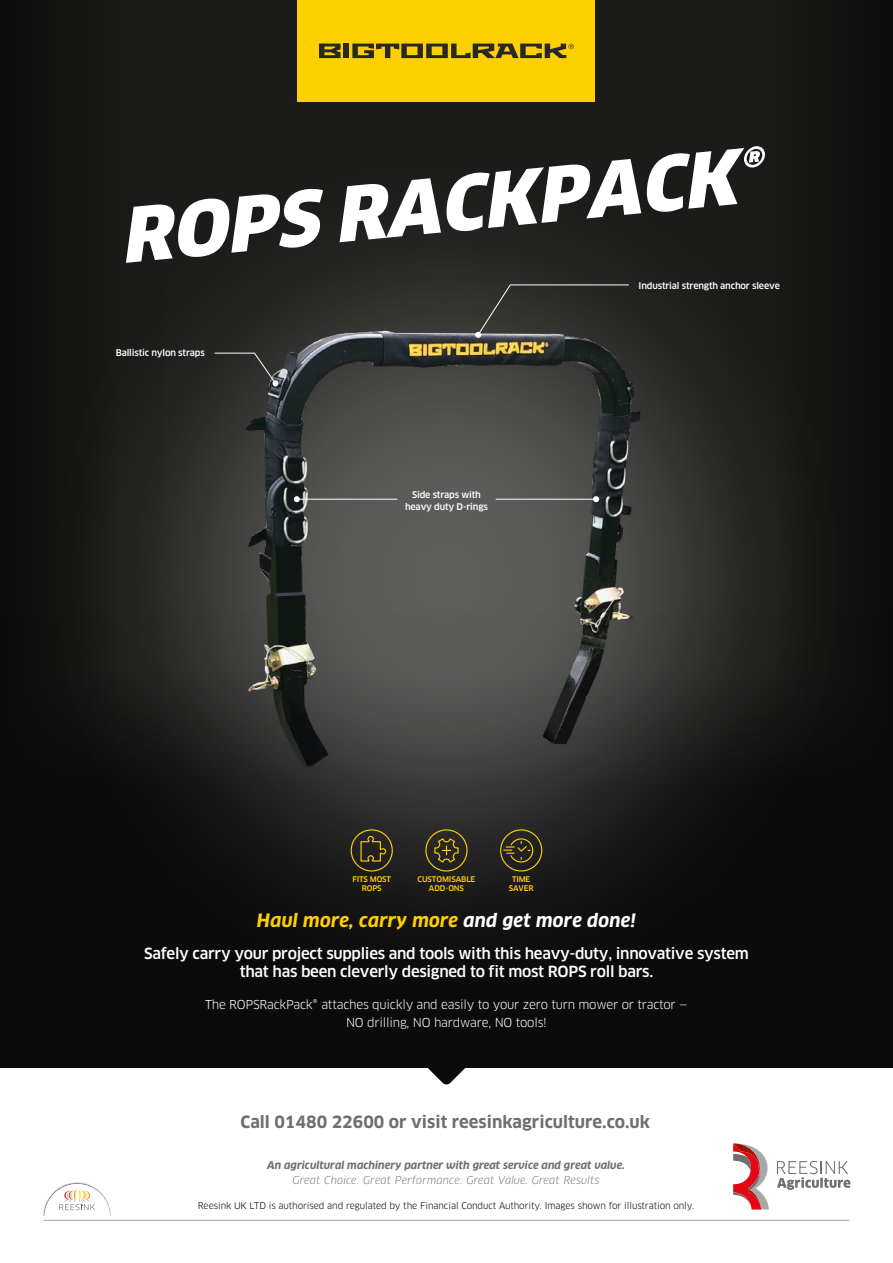
<style>
.page{position:relative;width:893px;height:1263px;background:#fff}
.page>*{position:absolute;margin:0;border:0;box-sizing:border-box;transform-origin:0 0}
.t1{font:italic 900 73.35px "Clan OT";color:#fff}
.t2{font:italic 700 18px "Clan OT";letter-spacing:.01em;color:#ffd000}
.t3{font:700 16.5px "Clan OT";color:#706f6f}
.t4{font:500 15px/18px "Clan OT";letter-spacing:-.02em;color:#fff;text-align:center}
.t5{font:12px/18px "Clan OT";letter-spacing:-.02em;color:#fff;text-align:center}
.t6{font:italic 700 10.5px "Clan OT";color:#706f6f}
.t7{font:italic 10.5px "Clan OT";letter-spacing:.01em;color:#706f6f}
.t8{font:9px "Clan OT";letter-spacing:-.01em;color:#000}
.t9{font:500 9px/12px "Clan OT";letter-spacing:-.02em;color:#fff;text-align:center}
.t10{font:500 7.65px/9.1px "Clan OT";letter-spacing:-.02em;color:#ffd000;text-align:center}
.s1{font-size:52.35px}
.s2{color:#fff}
</style>
<div class="page">
<div style="left:0;top:0;width:893px;height:1067px;background:#1b1b19"></div>
<div style="left:0;top:0;width:165px;height:1067px;background:#121211"></div>
<div style="left:728px;top:0;width:165px;height:1067px;background:#131312"></div>
<div style="left:0;top:613px;width:893px;height:454px;background:#0b0b0b"></div>
<img style="left:43px;top:1182px;width:68px;height:34px">
<svg style="left:45px;top:1184px;width:65px;height:32px"></svg>
<hr style="left:44px;top:1220px;width:805px;height:1px;background:#a8a8a7">
<img style="left:75px;top:249px;width:742px;height:664px">
<svg style="left:424px;top:1067px;width:45px;height:18px"></svg>
<div style="left:298px;top:0;width:297px;height:101px;background:#ffd000"></div>
<svg style="left:319px;top:44px;width:22px;height:14px"></svg>
<div style="left:344px;top:44px;width:5px;height:14px;background:#282827"></div>
<svg style="left:352px;top:44px;width:222px;height:14px"></svg>
<svg style="left:733px;top:1143px;width:36px;height:66px"></svg>
<svg style="left:777px;top:1161px;width:73px;height:29px"></svg>
<div style="left:351px;top:829px;width:42px;height:42px;border:1px solid #ffd000;border-radius:50%"></div>
<div style="left:500px;top:829px;width:42px;height:42px;border:1px solid #ffd000;border-radius:50%"></div>
<svg style="left:503px;top:838px;width:31px;height:25px"></svg>
<div style="left:425px;top:829px;width:43px;height:42px;border:1px solid #ffd000;border-radius:50%"></div>
<svg style="left:434px;top:837px;width:25px;height:26px"></svg>
<svg style="left:360px;top:835px;width:27px;height:27px"></svg>
<img style="left:226px;top:316px;width:441px;height:472px">
<hr style="left:297px;top:499px;width:100px;height:1px;background:#fff">
<svg style="left:293px;top:496px;width:7px;height:7px"></svg>
<hr style="left:496px;top:499px;width:100px;height:1px;background:#fff">
<svg style="left:593px;top:496px;width:7px;height:7px"></svg>
<svg style="left:475px;top:284px;width:155px;height:54px"></svg>
<svg style="left:214px;top:352px;width:64px;height:34px"></svg>
<h1 class="t1" style="left:119px;top:197px;width:644px;rotate:-6deg">ROPS RACKPACK<span class="s1">®</span></h1>
<p class="t9" style="left:116px;top:347px;width:91px">Ballistic nylon straps</p>
<p class="t9" style="left:405px;top:489px;width:84px">Side straps with heavy duty D-rings</p>
<p class="t9" style="left:639px;top:280px;width:143px">Industrial strength anchor sleeve</p>
<p class="t10" style="left:352px;top:875px;width:40px">FITS MOST<br>ROPS</p>
<p class="t10" style="left:418px;top:875px;width:59px">CUSTOMISABLE<br>ADD-ONS</p>
<p class="t10" style="left:509px;top:875px;width:26px">TIME<br>SAVER</p>
<p class="t2" style="left:257px;top:910px;width:381px">Haul more, carry more <span class="s2">and get more done!</span></p>
<p class="t4" style="left:144px;top:944px;width:606px">Safely carry your project supplies and tools with this heavy-duty, innovative system that has been cleverly designed to fit most ROPS roll bars.</p>
<p class="t5" style="left:205px;top:995px;width:484px">The ROPSRackPack® attaches quickly and easily to your zero turn mower or tractor —<br>NO drilling, NO hardware, NO tools!</p>
<p class="t3" style="left:240px;top:1113px;width:411px">Call 01480 22600 or visit reesinkagriculture.co.uk</p>
<p class="t6" style="left:267px;top:1159px;width:360px">An agricultural machinery partner with great service and great value.</p>
<p class="t7" style="left:292px;top:1174px;width:309px">Great Choice. Great Performance. Great Value. Great Results</p>
<p class="t8" style="left:198px;top:1201px;width:498px">Reesink UK LTD is authorised and regulated by the Financial Conduct Authority. Images shown for illustration only.</p>
</div>
